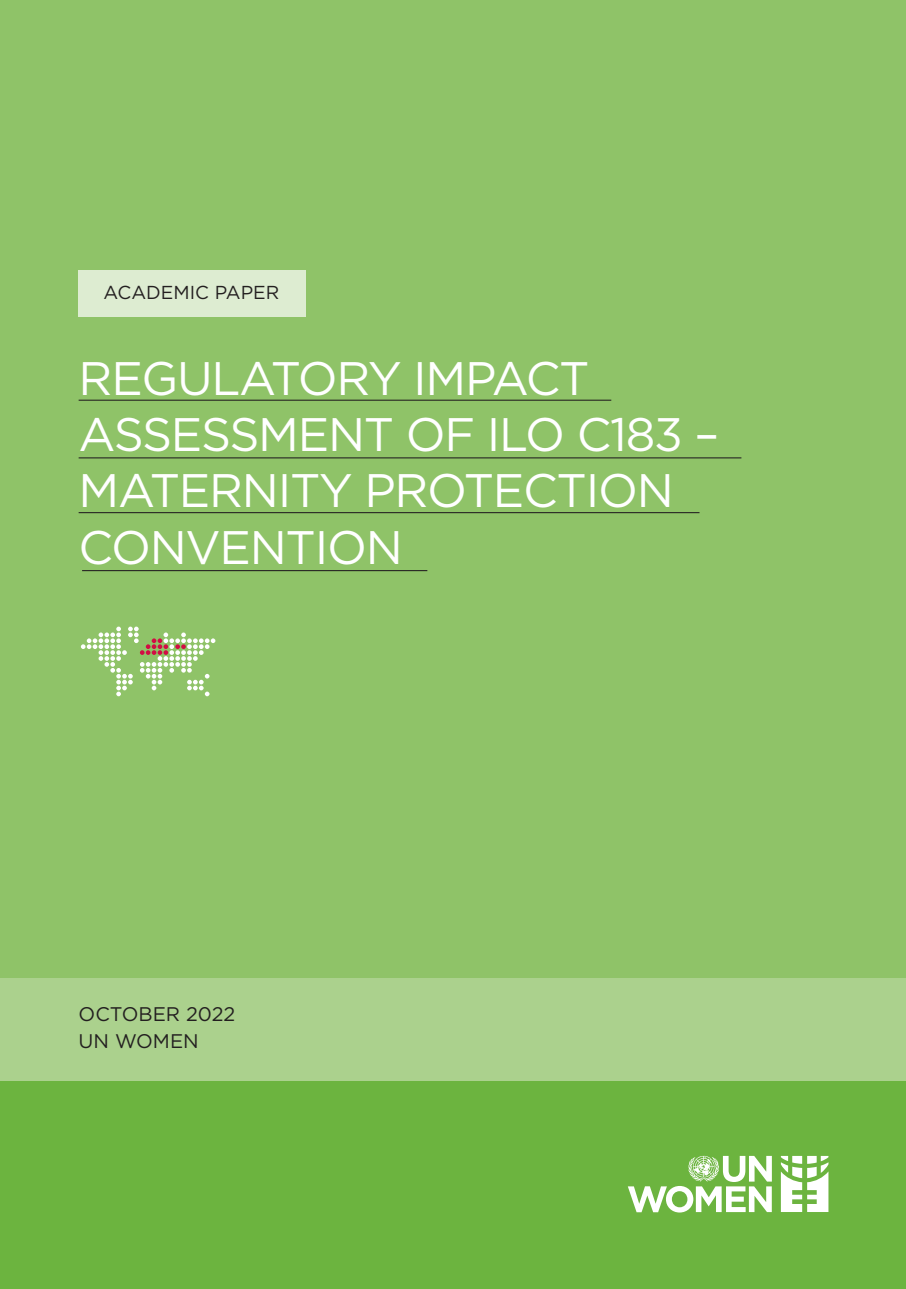
<style>
.page{position:relative;width:906px;height:1289px;background:#fff}
.page>*{position:absolute;margin:0;border:0;box-sizing:border-box;transform-origin:0 0}
.t1{font:46.95px/56.1px "Gotham";letter-spacing:-.025em;color:#fff}
.t2{font:19.65px/27.3px "Gotham";color:#231f20}
.t3{font:18.75px "Gotham";color:#231f20}
</style>
<div class="page">
<div style="left:0;top:0;width:906px;height:1288px;background:#8fc368"></div>
<div style="left:0;top:1048px;width:906px;height:240px;background:#6cb43f"></div>
<svg style="left:628px;top:1155px;width:144px;height:57px"></svg>
<svg style="left:781px;top:1155px;width:47px;height:56px"></svg>
<div style="left:0;top:977px;width:905px;height:103px;background:#abd18d"></div>
<div style="left:79px;top:270px;width:227px;height:47px;background:#ddecd1"></div>
<hr style="left:79px;top:399px;width:532px;height:2px;background:#231f20">
<hr style="left:79px;top:457px;width:662px;height:1px;background:#231f20">
<hr style="left:79px;top:512px;width:620px;height:1px;background:#231f20">
<svg style="left:81px;top:626px;width:134px;height:70px"></svg>
<hr style="left:82px;top:570px;width:345px;height:1px;background:#231f20">
<p class="t3" style="left:104px;top:281px;width:177px">ACADEMIC PAPER</p>
<p class="t1" style="left:79px;top:349px;width:642px">REGULATORY IMPACT<br>ASSESSMENT OF ILO C183 –<br>MATERNITY PROTECTION<br>CONVENTION</p>
<p class="t2" style="left:79px;top:999px;width:158px">OCTOBER 2022<br>UN WOMEN</p>
</div>
